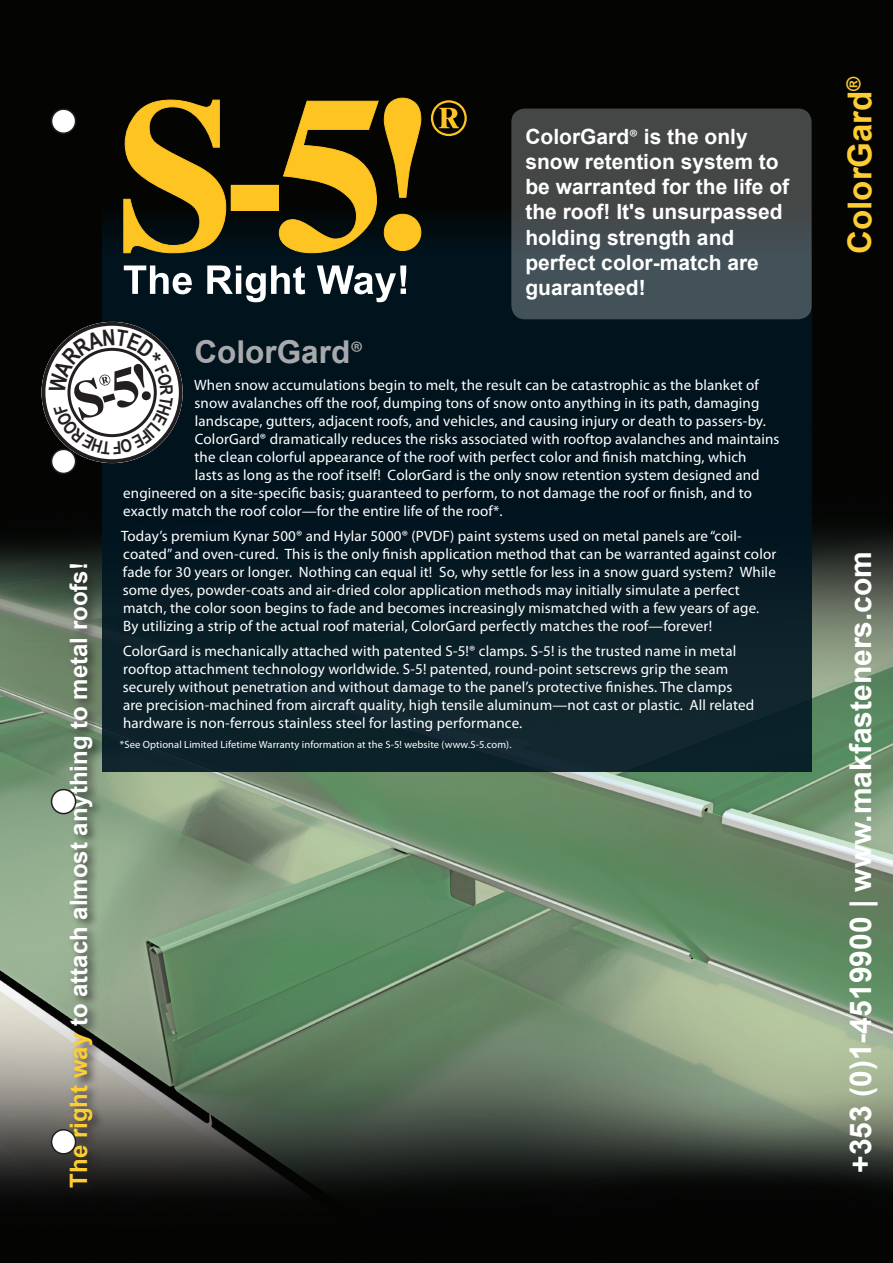
<style>
.page{position:relative;width:893px;height:1263px;background:#fff}
.page>*{position:absolute;margin:0;border:0;box-sizing:border-box;transform-origin:0 0}
.Product_Name{font:700 33px "Arial";color:#fecd33}
.Main_Clamp_Title{font:700 31.5px "Arial";color:#a8a9ad}
.t1{font:700 30px "Arial";color:#fff}
.t2{font:700 24px "Arial";color:#fff}
.Front_-_Highlighted{font:700 21px/25.2px "Arial";color:#fff}
.Front_Page_Text{font:15px/18px "Myriad Pro";letter-spacing:.01em;color:#fff}
.Front_Page_Text-2{font:10.5px "Myriad Pro";letter-spacing:.01em;color:#fff}
.s1{color:#fecd33}
.s2{font-family:"Myriad Pro";font-weight:400}
</style>
<div class="page">
<img style="left:0;top:0;width:893px;height:1263px">
<div style="left:102px;top:24px;width:710px;height:748px;background:linear-gradient(to bottom,#000303,#0a2531)"></div>
<div style="left:511px;top:109px;width:301px;height:210px;background:linear-gradient(to right,#444b4e,#444b4e);border-radius:14px"></div>
<div style="left:67px;top:561px;width:37px;height:638px;background:#231f20;opacity:.75"></div>
<svg style="left:124px;top:265px;width:68px;height:29px"></svg>
<svg style="left:207px;top:265px;width:98px;height:37px"></svg>
<svg style="left:317px;top:265px;width:89px;height:37px"></svg>
<svg style="left:123px;top:100px;width:103px;height:153px;background:#7f6414"></svg>
<div style="left:231px;top:185px;width:47px;height:25px;background:#fec422"></div>
<div style="left:231px;top:185px;width:47px;height:26px;border:1px solid #fec422"></div>
<svg style="left:279px;top:98px;width:142px;height:155px;background:#7f6414"></svg>
<svg style="left:431px;top:100px;width:36px;height:36px"></svg>
<div style="left:52px;top:109px;width:24px;height:24px;background:#fff;border-radius:50%"></div>
<div style="left:51px;top:108px;width:25px;height:26px;border:2px solid #231f20;border-radius:50%"></div>
<div style="left:52px;top:449px;width:24px;height:24px;background:#fff;border-radius:50%"></div>
<div style="left:51px;top:449px;width:25px;height:25px;border:2px solid #231f20;border-radius:50%"></div>
<div style="left:52px;top:789px;width:24px;height:25px;background:#fff;border-radius:50%"></div>
<div style="left:51px;top:789px;width:25px;height:25px;border:2px solid #231f20;border-radius:50%"></div>
<div style="left:52px;top:1130px;width:24px;height:24px;background:#fff;border-radius:50%"></div>
<div style="left:51px;top:1129px;width:25px;height:25px;border:2px solid #231f20;border-radius:50%"></div>
<svg style="left:41px;top:322px;width:142px;height:141px"></svg>
<p class="t2" style="left:63px;top:1188px;width:627px;rotate:-90deg"><span class="s1">The right way</span> to attach almost anything to metal roofs!</p>
<p class="Front_-_Highlighted" style="left:525px;top:125px;width:265px">ColorGard<span class="s2">®</span> is the only snow retention system to be warranted for the life of the roof! It's unsurpassed holding strength and perfect color-match are guaranteed!</p>
<p class="Main_Clamp_Title" style="left:194px;top:332px;width:170px">ColorGard<span class="s2">®</span></p>
<p class="Front_Page_Text" style="left:194px;top:376px;width:566px">When snow accumulations begin to melt, the result can be catastrophic as the blanket of</p>
<p class="Front_Page_Text" style="left:194px;top:394px;width:566px">snow avalanches off the roof, dumping tons of snow onto anything in its path, damaging</p>
<p class="Front_Page_Text" style="left:195px;top:412px;width:573px">landscape, gutters, adjacent roofs, and vehicles, and causing injury or death to passers-by.</p>
<p class="Front_Page_Text" style="left:195px;top:430px;width:586px">ColorGard® dramatically reduces the risks associated with rooftop avalanches and maintains</p>
<p class="Front_Page_Text" style="left:195px;top:448px;width:553px">the clean colorful appearance of the roof with perfect color and finish matching, which</p>
<p class="Front_Page_Text" style="left:195px;top:466px;width:566px">lasts as long as the roof itself! ColorGard is the only snow retention system designed and</p>
<p class="Front_Page_Text" style="left:123px;top:484px;width:630px">engineered on a site-specific basis; guaranteed to perform, to not damage the roof or finish, and to</p>
<p class="Front_Page_Text" style="left:123px;top:502px;width:381px">exactly match the roof color—for the entire life of the roof*.</p>
<p class="Front_Page_Text" style="left:121px;top:527px;width:657px">Today’s premium Kynar 500® and Hylar 5000® (PVDF) paint systems used on metal panels are “coil&shy;coated” and oven-cured. This is the only finish application method that can be warranted against color fade for 30 years or longer. Nothing can equal it! So, why settle for less in a snow guard system? While some dyes, powder-coats and air-dried color application methods may initially simulate a perfect match, the color soon begins to fade and becomes increasingly mismatched with a few years of age.<br>By utilizing a strip of the actual roof material, ColorGard perfectly matches the roof—forever!</p>
<p class="Front_Page_Text" style="left:123px;top:642px;width:633px">ColorGard is mechanically attached with patented S-5!® clamps. S-5! is the trusted name in metal rooftop attachment technology worldwide. S-5! patented, round-point setscrews grip the seam securely without penetration and without damage to the panel’s protective finishes. The clamps are precision-machined from aircraft quality, high tensile aluminum—not cast or plastic. All related hardware is non-ferrous stainless steel for lasting performance.</p>
<p class="Front_Page_Text-2" style="left:120px;top:738px;width:393px">*See Optional Limited Lifetime Warranty information at the S-5! website (www.S-5.com).</p>
<p class="Product_Name" style="left:838px;top:254px;width:179px;rotate:-90deg">ColorGard<sup>®</sup></p>
<p class="t1" style="left:841px;top:1173px;width:623px;rotate:-90deg">+353 (0)1-4519900 | www.makfasteners.com</p>
</div>
